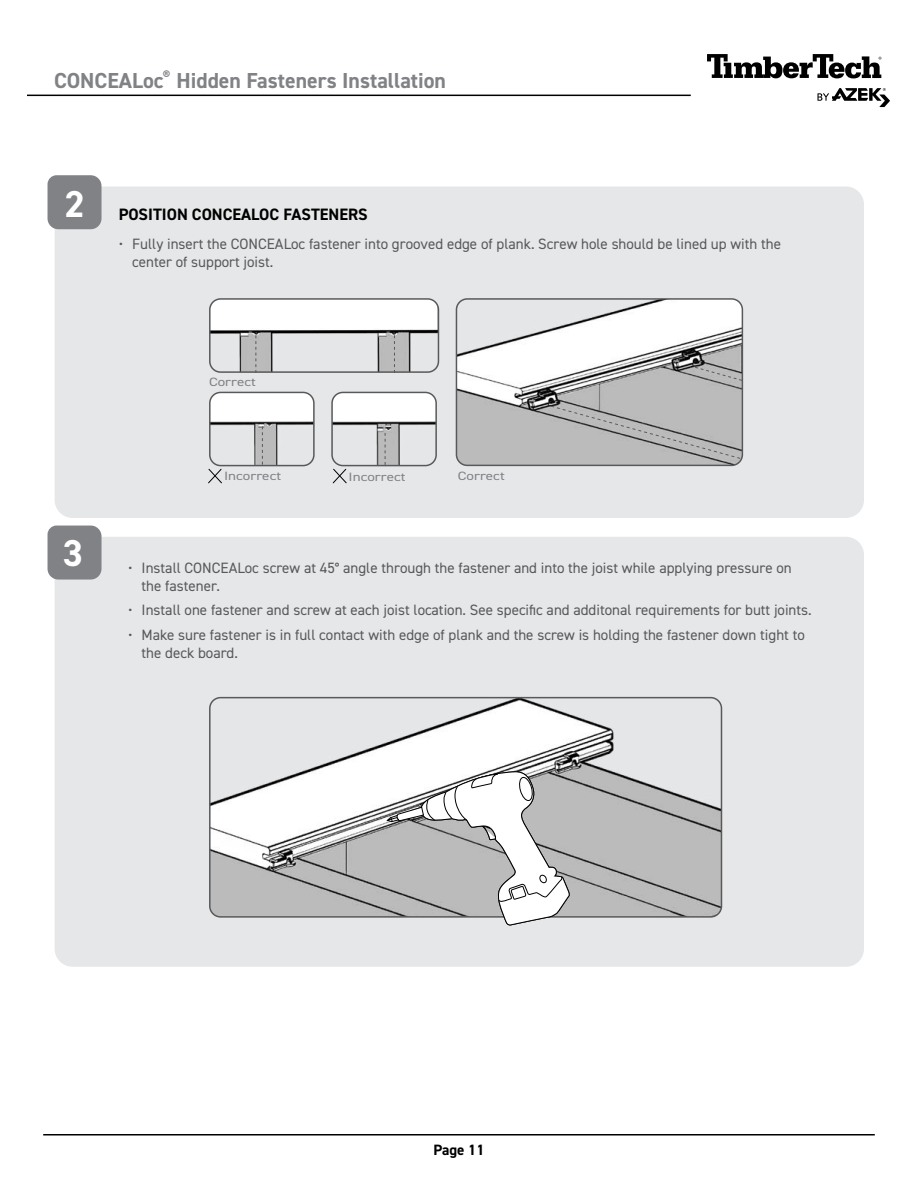
<style>
.page{position:relative;width:918px;height:1188px;background:#fff}
.page>*{position:absolute;margin:0;border:0;box-sizing:border-box;transform-origin:0 0}
.t1{font:700 37.5px "DIN2014";color:#fff}
.t2{font:700 21.75px "DIN2014";color:#808285}
.t3{font:700 16.5px "DIN2014";color:#000}
.t4{font:15px/18px "DIN2014";color:#58595b}
.t5{font:700 15px "DIN2014";color:#000}
.t6{font:12.15px "DIN2014";color:#808285;scale:1.25 1}
</style>
<div class="page">
<hr style="left:27px;top:95px;width:664px;height:1px;background:#000">
<hr style="left:43px;top:1134px;width:832px;height:2px;background:#000">
<svg style="left:707px;top:54px;width:174px;height:24px"></svg>
<svg style="left:817px;top:88px;width:73px;height:19px"></svg>
<div style="left:55px;top:186px;width:809px;height:332px;background:#e6e7e8;border-radius:18px"></div>
<div style="left:55px;top:537px;width:809px;height:430px;background:#e6e7e8;border-radius:18px"></div>
<img style="left:212px;top:699px;width:508px;height:216px">
<div style="left:209px;top:697px;width:513px;height:221px;border:2px solid #58595b;border-radius:11px"></div>
<img style="left:456px;top:301px;width:285px;height:163px">
<div style="left:456px;top:298px;width:287px;height:168px;border:2px solid #58595b;border-radius:11px"></div>
<svg style="left:550px;top:403px;width:191px;height:59px"></svg>
<svg style="left:694px;top:366px;width:49px;height:16px"></svg>
<img style="left:212px;top:301px;width:224px;height:69px">
<div style="left:209px;top:298px;width:230px;height:75px;border:2px solid #58595b;border-radius:11px"></div>
<img style="left:334px;top:392px;width:101px;height:74px">
<div style="left:331px;top:392px;width:106px;height:74px;border:2px solid #58595b;border-radius:11px"></div>
<img style="left:211px;top:392px;width:101px;height:74px">
<div style="left:209px;top:392px;width:106px;height:74px;border:2px solid #58595b;border-radius:11px"></div>
<svg style="left:262px;top:426px;width:1px;height:39px"></svg>
<svg style="left:385px;top:433px;width:1px;height:32px"></svg>
<svg style="left:256px;top:335px;width:1px;height:38px"></svg>
<svg style="left:394px;top:335px;width:1px;height:38px"></svg>
<svg style="left:208px;top:468px;width:14px;height:16px"></svg>
<svg style="left:332px;top:468px;width:15px;height:16px"></svg>
<svg style="left:386px;top:771px;width:185px;height:155px"></svg>
<div style="left:48px;top:175px;width:54px;height:54px;background:#808285"></div>
<div style="left:48px;top:526px;width:54px;height:54px;background:#808285"></div>
<h2 class="t2" style="left:54px;top:66px;width:394px">CONCEALoc<sup>®</sup> Hidden Fasteners Installation</h2>
<h1 class="t1" style="left:64px;top:179px;width:22px">2</h1>
<p class="t3" style="left:119px;top:204px;width:250px">POSITION CONCEALOC FASTENERS</p>
<p class="t4" style="left:132px;top:235px;width:650px;text-indent:-14px">• Fully insert the CONCEALoc fastener into grooved edge of plank. Screw hole should be lined up with the center of support joist.</p>
<h1 class="t1" style="left:63px;top:528px;width:22px">3</h1>
<p class="t6" style="left:209px;top:374px;width:39px">Correct</p>
<p class="t6" style="left:224px;top:469px;width:47px">Incorrect</p>
<p class="t6" style="left:349px;top:469px;width:47px">Incorrect</p>
<p class="t6" style="left:458px;top:468px;width:39px">Correct</p>
<p class="t4" style="left:142px;top:558px;width:652px;text-indent:-14px">• Install CONCEALoc screw at 45° angle through the fastener and into the joist while applying pressure on the fastener.</p>
<p class="t4" style="left:128px;top:601px;width:685px">• Install one fastener and screw at each joist location. See specific and additonal requirements for butt joints.</p>
<p class="t4" style="left:142px;top:625px;width:665px;text-indent:-14px">• Make sure fastener is in full contact with edge of plank and the screw is holding the fastener down tight to the deck board.</p>
<p class="t5" style="left:434px;top:1140px;width:52px">Page 11</p>
</div>
